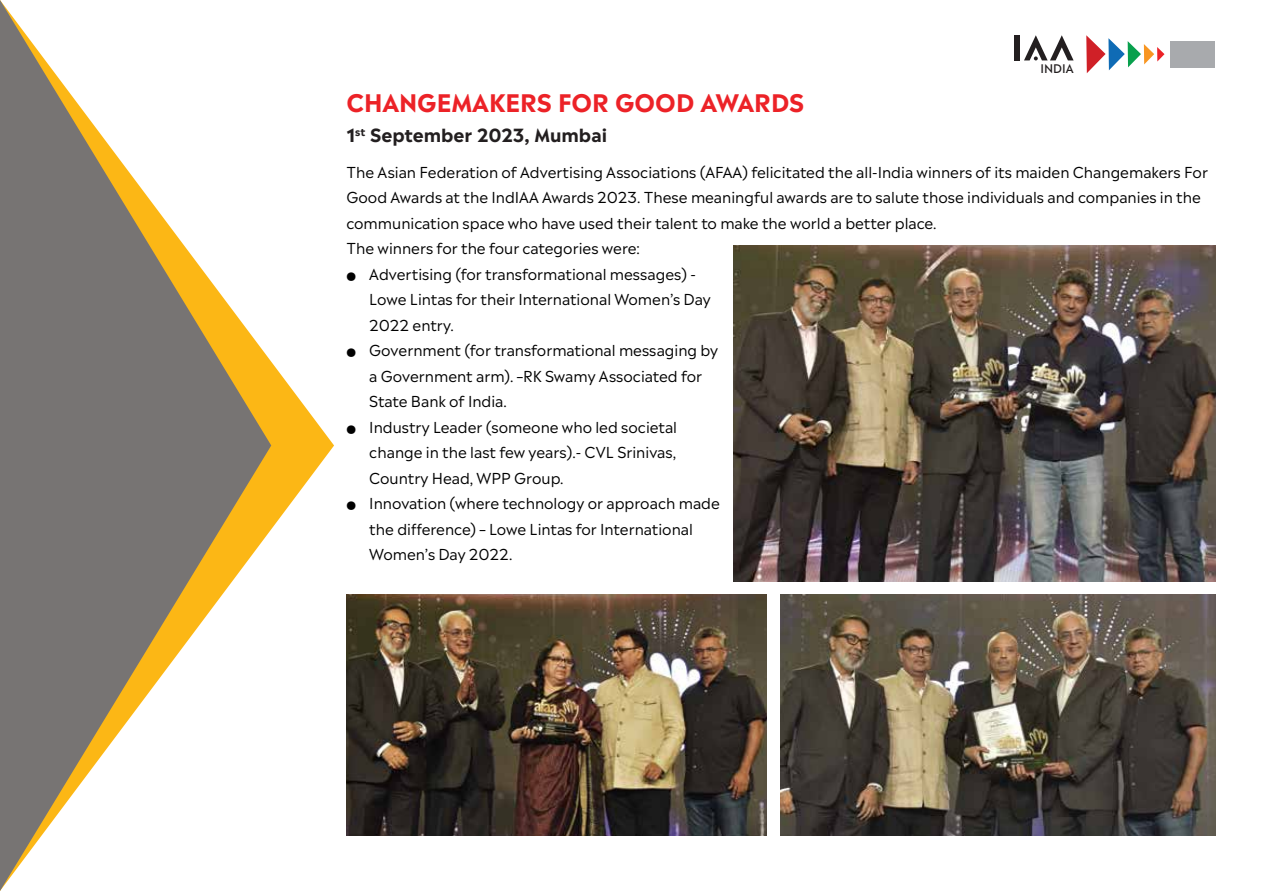
<style>
.page{position:relative;width:1269px;height:891px;background:#fff}
.page>*{position:absolute;margin:0;border:0;box-sizing:border-box;transform-origin:0 0}
.t1{font:700 24px "Madera";color:#ec2227}
.t2{font:700 18px "Madera";color:#231f20}
.t3{font:15px/25.5px "Madera";color:#010101}
.t4{font:500 11.85px "Madera";color:#231f20}
.s1{font-size:9px}
</style>
<div class="page">
<div style="left:1015px;top:35px;width:5px;height:25px;background:#231f20"></div>
<svg style="left:1024px;top:35px;width:50px;height:25px"></svg>
<svg style="left:1086px;top:35px;width:79px;height:38px"></svg>
<div style="left:1170px;top:41px;width:45px;height:26px;background:#a8aaad"></div>
<img style="left:734px;top:246px;width:481px;height:335px">
<img style="left:346px;top:595px;width:420px;height:241px">
<img style="left:781px;top:595px;width:434px;height:241px">
<svg style="left:271px;top:361px;width:63px;height:169px"></svg>
<svg style="left:0;top:0;width:271px;height:891px"></svg>
<p class="t4" style="left:1040px;top:58px;width:35px">INDIA</p>
<h1 class="t1" style="left:346px;top:82px;width:459px">CHANGEMAKERS FOR GOOD AWARDS</h1>
<p class="t2" style="left:346px;top:120px;width:262px">1<sup>st</sup> September 2023, Mumbai</p>
<p class="t3" style="left:346px;top:158px;width:863px">The Asian Federation of Advertising Associations (AFAA) felicitated the all-India winners of its maiden Changemakers For Good Awards at the IndIAA Awards 2023. These meaningful awards are to salute those individuals and companies in the communication space who have used their talent to make the world a better place.<br>The winners for the four categories were:</p>
<p class="t3" style="left:369px;top:260px;width:343px;text-indent:-23px"><span class="s1">●</span> Advertising (for transformational messages) -<br>Lowe Lintas for their International Women’s Day<br>2022 entry.</p>
<p class="t3" style="left:369px;top:336px;width:350px;text-indent:-23px"><span class="s1">●</span> Government (for transformational messaging by a Government arm). –RK Swamy Associated for<br>State Bank of India.</p>
<p class="t3" style="left:369px;top:413px;width:309px;text-align:justify;text-indent:-23px"><span class="s1">●</span> Industry Leader (someone who led societal change in the last few years).- CVL Srinivas, Country Head, WPP Group.</p>
<p class="t3" style="left:369px;top:489px;width:352px;text-indent:-23px"><span class="s1">●</span> Innovation (where technology or approach made the difference) – Lowe Lintas for International<br>Women’s Day 2022.</p>
</div>
